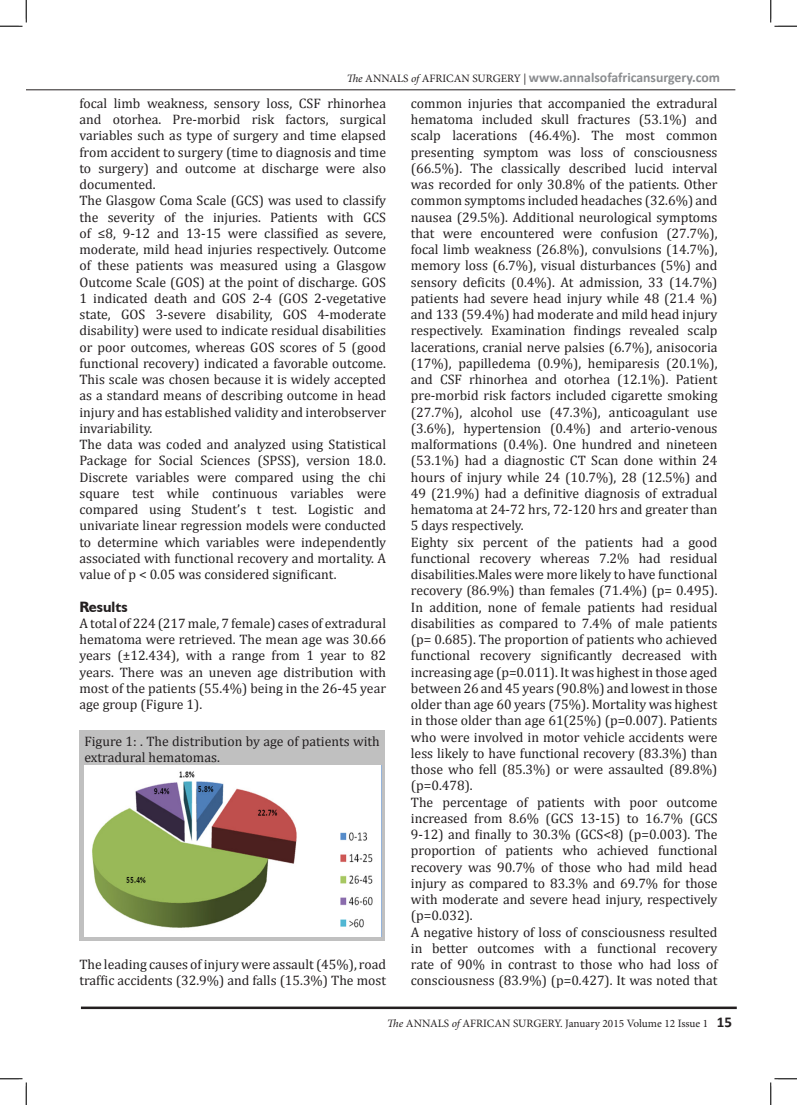
<style>
.page{position:relative;width:797px;height:1105px;background:#fff}
.page>*{position:absolute;margin:0;border:0;box-sizing:border-box;transform-origin:0 0}
.t1{font:700 15px "Humanist 521 BT";color:#231f20}
.t2{font:13.75px/16.2px "Cambria";color:#231f20}
.t3{font:700 13.75px "Calibri";color:#8b8d90}
.t4{font:11.25px "Minion Pro";color:#231f20}
.s1{font-family:"Minion Pro";font-weight:400;font-style:italic;font-size:11.25px;color:#231f20}
.s2{font-family:"Minion Pro";font-weight:400;font-size:11.25px;color:#231f20}
.s3{font-style:italic}
.s4{font-family:"Calibri";font-weight:700;font-size:15px}
</style>
<div class="page">
<hr style="left:26px;top:89px;width:709px;height:1px;background:#231f20">
<hr style="left:81px;top:1006px;width:655px;height:3px;background:#231f20">
<div style="left:79px;top:730px;width:306px;height:211px;background:#c0c0c0"></div>
<img style="left:84px;top:765px;width:297px;height:171px">
<svg style="left:0;top:0;width:27px;height:27px"></svg>
<svg style="left:0;top:1078px;width:27px;height:27px"></svg>
<svg style="left:770px;top:0;width:27px;height:27px"></svg>
<svg style="left:770px;top:1078px;width:27px;height:27px"></svg>
<p class="t3" style="left:347px;top:69px;width:375px"><span class="s1">The</span> <span class="s2">ANNALS</span> <span class="s1">of</span> <span class="s2">AFRICAN SURGERY |</span> www.annalsofafricansurgery.com</p>
<p class="t2" style="left:79px;top:95px;width:308px">focal limb weakness, sensory loss, CSF rhinorhea and otorhea. Pre-morbid risk factors, surgical variables such as type of surgery and time elapsed from accident to surgery (time to diagnosis and time to surgery) and outcome at discharge were also documented.<br>The Glasgow Coma Scale (GCS) was used to classify the severity of the injuries. Patients with GCS of ≤8, 9-12 and 13-15 were classified as severe, moderate, mild head injuries respectively. Outcome of these patients was measured using a Glasgow Outcome Scale (GOS) at the point of discharge. GOS 1 indicated death and GOS 2-4 (GOS 2-vegetative state, GOS 3-severe disability, GOS 4-moderate disability) were used to indicate residual disabilities or poor outcomes, whereas GOS scores of 5 (good functional recovery) indicated a favorable outcome.<br>This scale was chosen because it is widely accepted as a standard means of describing outcome in head injury and has established validity and interobserver invariability.<br>The data was coded and analyzed using Statistical Package for Social Sciences (SPSS), version 18.0.<br>Discrete variables were compared using the chi square test while continuous variables were compared using Student’s t test. Logistic and univariate linear regression models were conducted to determine which variables were independently associated with functional recovery and mortality. A value of p &lt; 0.05 was considered significant.</p>
<p class="t1" style="left:79px;top:597px;width:50px">Results</p>
<p class="t2" style="left:79px;top:615px;width:308px;text-align:justify">A total of 224 (217 male, 7 female) cases of extradural hematoma were retrieved. The mean age was 30.66 years (±12.434), with a range from 1 year to 82 years. There was an uneven age distribution with most of the patients (55.4%) being in the 26-45 year age group (Figure 1).</p>
<p class="t2" style="left:84px;top:733px;width:297px">Figure 1: . The distribution by age of patients with extradural hematomas.</p>
<p class="t2" style="left:79px;top:956px;width:308px">The leading causes of injury were assault (45%), road traffic accidents (32.9%) and falls (15.3%) The most</p>
<p class="t2" style="left:411px;top:95px;width:308px">common injuries that accompanied the extradural hematoma included skull fractures (53.1%) and scalp lacerations (46.4%). The most common presenting symptom was loss of consciousness (66.5%). The classically described lucid interval was recorded for only 30.8% of the patients. Other common symptoms included headaches (32.6%) and nausea (29.5%). Additional neurological symptoms that were encountered were confusion (27.7%), focal limb weakness (26.8%), convulsions (14.7%), memory loss (6.7%), visual disturbances (5%) and sensory deficits (0.4%). At admission, 33 (14.7%) patients had severe head injury while 48 (21.4 %) and 133 (59.4%) had moderate and mild head injury respectively. Examination findings revealed scalp lacerations, cranial nerve palsies (6.7%), anisocoria (17%), papilledema (0.9%), hemiparesis (20.1%), and CSF rhinorhea and otorhea (12.1%). Patient pre-morbid risk factors included cigarette smoking (27.7%), alcohol use (47.3%), anticoagulant use (3.6%), hypertension (0.4%) and arterio-venous malformations (0.4%). One hundred and nineteen (53.1%) had a diagnostic CT Scan done within 24 hours of injury while 24 (10.7%), 28 (12.5%) and 49 (21.9%) had a definitive diagnosis of extradual hematoma at 24-72 hrs, 72-120 hrs and greater than 5 days respectively.<br>Eighty six percent of the patients had a good functional recovery whereas 7.2% had residual disabilities.Males were more likely to have functional recovery (86.9%) than females (71.4%) (p= 0.495).<br>In addition, none of female patients had residual disabilities as compared to 7.4% of male patients (p= 0.685). The proportion of patients who achieved functional recovery significantly decreased with increasing age (p=0.011). It was highest in those aged between 26 and 45 years (90.8%) and lowest in those older than age 60 years (75%). Mortality was highest in those older than age 61(25%) (p=0.007). Patients who were involved in motor vehicle accidents were less likely to have functional recovery (83.3%) than those who fell (85.3%) or were assaulted (89.8%) (p=0.478).<br>The percentage of patients with poor outcome increased from 8.6% (GCS 13-15) to 16.7% (GCS 9-12) and finally to 30.3% (GCS&lt;8) (p=0.003). The proportion of patients who achieved functional recovery was 90.7% of those who had mild head injury as compared to 83.3% and 69.7% for those with moderate and severe head injury, respectively (p=0.032).<br>A negative history of loss of consciousness resulted in better outcomes with a functional recovery rate of 90% in contrast to those who had loss of consciousness (83.9%) (p=0.427). It was noted that</p>
<p class="t4" style="left:387px;top:1016px;width:346px"><span class="s3">The</span> ANNALS <span class="s3">of</span> AFRICAN SURGERY. January 2015 Volume 12 Issue 1 <span class="s4">15</span></p>
</div>
